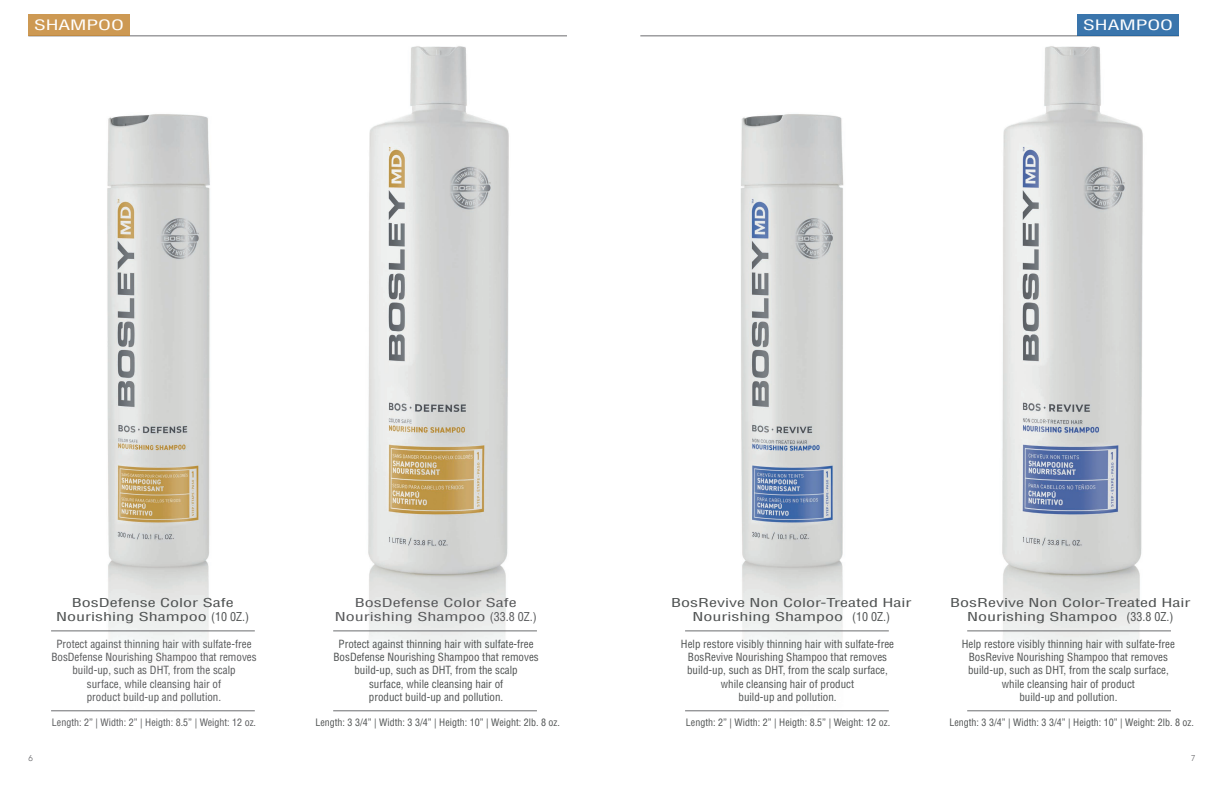
<style>
.page{position:relative;width:1224px;height:792px;background:#fff}
.page>*{position:absolute;margin:0;border:0;box-sizing:border-box;transform-origin:0 0}
.t1{font:condensed 14px "Helvetica LT Std";color:#fff;scale:1.5 1}
.t2{font:condensed 12px/14.4px "Helvetica LT Std";color:#4f5252;text-align:center;scale:1.5 1}
.t3{font:condensed 12px/14.4px "Helvetica LT Std";color:#57585a;text-align:center;scale:1.5 1}
.t4{font:condensed 11px/13.2px "Helvetica LT Std";color:#4f5252;text-align:center}
.t5{font:condensed 11px/13.2px "Helvetica LT Std";color:#57585a;text-align:center}
.t6{font:condensed 10px "Helvetica LT Std";color:#4f5252}
.t7{font:condensed 10px "Helvetica LT Std";color:#57585a}
.t8{font:300 8.5px "Avenir";color:#636366}
</style>
<div class="page">
<img style="left:51px;top:114px;width:204px;height:597px">
<img style="left:685px;top:114px;width:204px;height:597px">
<img style="left:333px;top:46px;width:204px;height:665px">
<img style="left:967px;top:46px;width:204px;height:665px">
<hr style="left:28px;top:36px;width:539px;height:1px;background:#6c6d70">
<hr style="left:51px;top:711px;width:204px;height:1px;background:#6c6d70">
<hr style="left:685px;top:711px;width:204px;height:1px;background:#6c6d70">
<hr style="left:333px;top:711px;width:204px;height:1px;background:#6c6d70">
<hr style="left:967px;top:711px;width:204px;height:1px;background:#6c6d70">
<hr style="left:51px;top:631px;width:204px;height:1px;background:#6c6d70">
<hr style="left:685px;top:631px;width:204px;height:1px;background:#6c6d70">
<hr style="left:333px;top:631px;width:204px;height:1px;background:#6c6d70">
<hr style="left:967px;top:631px;width:204px;height:1px;background:#6c6d70">
<hr style="left:640px;top:36px;width:539px;height:1px;background:#6c6d70">
<div style="left:28px;top:14px;width:102px;height:22px;background:#cd9953"></div>
<div style="left:1078px;top:14px;width:101px;height:22px;background:#3a75ac"></div>
<p class="t1" style="left:34px;top:16px;width:61px">SHAMPOO</p>
<p class="t1" style="left:1083px;top:16px;width:61px">SHAMPOO</p>
<p class="t2" style="left:56px;top:595px;width:130px">BosDefense Color Safe<br>Nourishing Shampoo (10 0Z.)</p>
<p class="t2" style="left:671px;top:595px;width:162px">BosRevive Non Color-Treated Hair<br>Nourishing Shampoo (10 0Z.)</p>
<p class="t2" style="left:950px;top:595px;width:162px">BosRevive Non Color-Treated Hair<br>Nourishing Shampoo (33.8 0Z.)</p>
<p class="t3" style="left:335px;top:595px;width:136px">BosDefense Color Safe<br>Nourishing Shampoo (33.8 0Z.)</p>
<p class="t5" style="left:51px;top:637px;width:207px">Protect against thinning hair with sulfate-free BosDefense Nourishing Shampoo that removes build-up, such as DHT, from the scalp<br>surface, while cleansing hair of<br>product build-up and pollution.</p>
<p class="t4" style="left:681px;top:637px;width:215px">Help restore visibly thinning hair with sulfate-free BosRevive Nourishing Shampoo that removes build-up, such as DHT, from the scalp surface, while cleansing hair of product<br>build-up and pollution.</p>
<p class="t4" style="left:962px;top:637px;width:215px">Help restore visibly thinning hair with sulfate-free BosRevive Nourishing Shampoo that removes build-up, such as DHT, from the scalp surface, while cleansing hair of product<br>build-up and pollution.</p>
<p class="t4" style="left:334px;top:637px;width:207px">Protect against thinning hair with sulfate-free BosDefense Nourishing Shampoo that removes build-up, such as DHT, from the scalp<br>surface, while cleansing hair of<br>product build-up and pollution.</p>
<p class="t7" style="left:52px;top:716px;width:206px">Length: 2” | Width: 2” | Heigth: 8.5” | Weight: 12 oz.</p>
<p class="t6" style="left:315px;top:716px;width:246px">Length: 3 3/4” | Width: 3 3/4” | Heigth: 10” | Weight: 2lb. 8 oz.</p>
<p class="t6" style="left:686px;top:716px;width:206px">Length: 2” | Width: 2” | Heigth: 8.5” | Weight: 12 oz.</p>
<p class="t6" style="left:949px;top:716px;width:246px">Length: 3 3/4” | Width: 3 3/4” | Heigth: 10” | Weight: 2lb. 8 oz.</p>
<p class="t8" style="left:28px;top:753px;width:6px">6</p>
<p class="t8" style="left:1191px;top:753px;width:6px">7</p>
</div>
